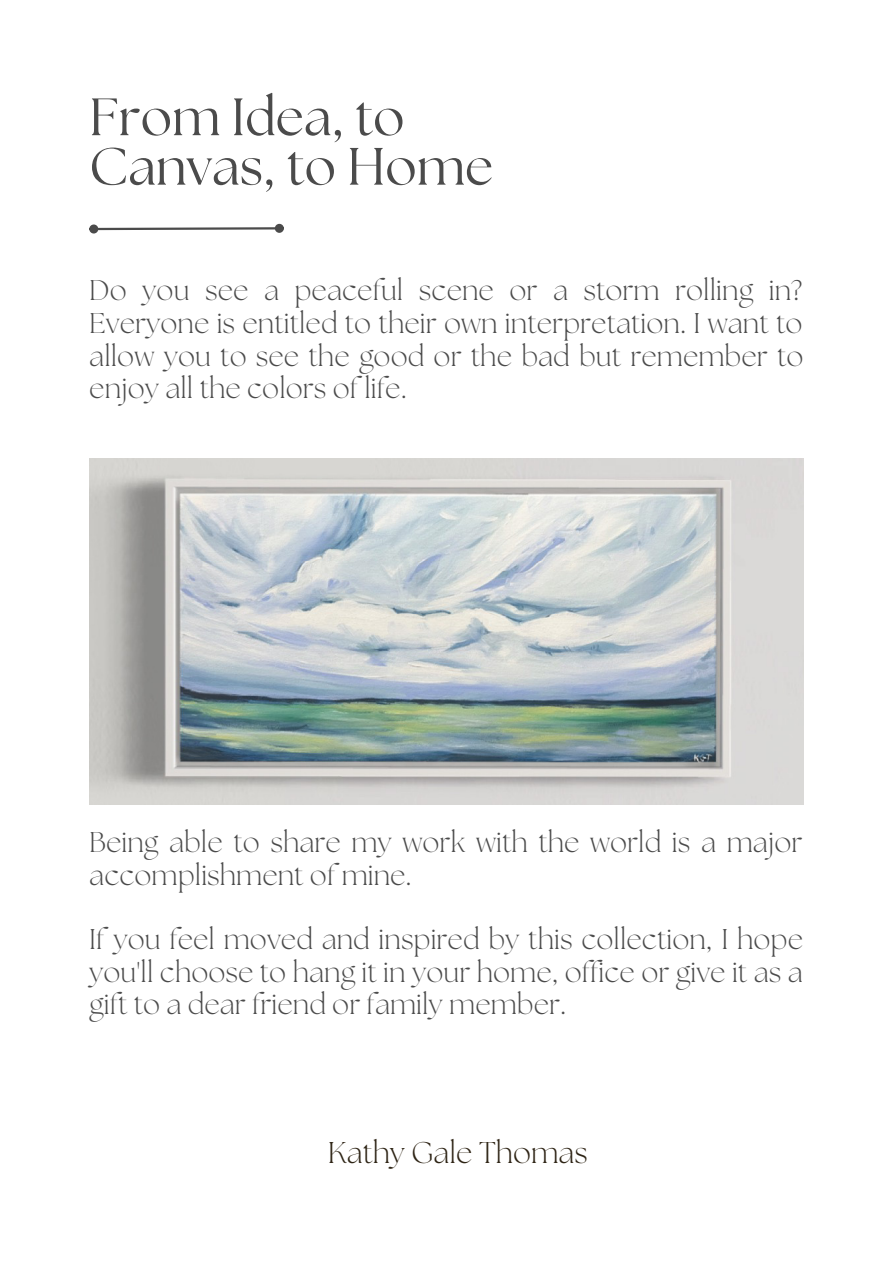
<style>
.page{position:relative;width:893px;height:1264px;background:#fff}
.page>*{position:absolute;margin:0;border:0;box-sizing:border-box;transform-origin:0 0}
.t1{font:52.5px/49.5px "The Seasons";color:#4b4b4b}
.t2{font:300 30px "The Seasons";color:#2e2415}
.t3{font:300 28.5px/32.5px "The Seasons";color:#4b4b4b;text-align:justify}
</style>
<div class="page">
<img style="left:89px;top:458px;width:714px;height:346px">
<svg style="left:98px;top:227px;width:177px;height:4px"></svg>
<div style="left:90px;top:226px;width:7px;height:6px;background:#4b4b4b;border-radius:50%"></div>
<div style="left:89px;top:224px;width:9px;height:9px;border:2px solid #4b4b4b;border-radius:50%"></div>
<div style="left:276px;top:225px;width:7px;height:7px;background:#4b4b4b;border-radius:50%"></div>
<div style="left:275px;top:224px;width:9px;height:9px;border:2px solid #4b4b4b;border-radius:50%"></div>
<p class="t1" style="left:89px;top:96px;width:405px">From Idea, to<br>Canvas, to Home</p>
<p class="t3" style="left:89px;top:276px;width:715px">Do you see a peaceful scene or a storm rolling in?<br>Everyone is entitled to their own interpretation. I want to allow you to see the good or the bad but remember to enjoy all the colors of life.</p>
<p class="t3" style="left:89px;top:828px;width:714px">Being able to share my work with the world is a major accomplishment of mine.</p>
<p class="t3" style="left:89px;top:925px;width:715px">If you feel moved and inspired by this collection, I hope you'll choose to hang it in your home, office or give it as a gift to a dear friend or family member.</p>
<p class="t2" style="left:328px;top:1138px;width:261px">Kathy Gale Thomas</p>
</div>
